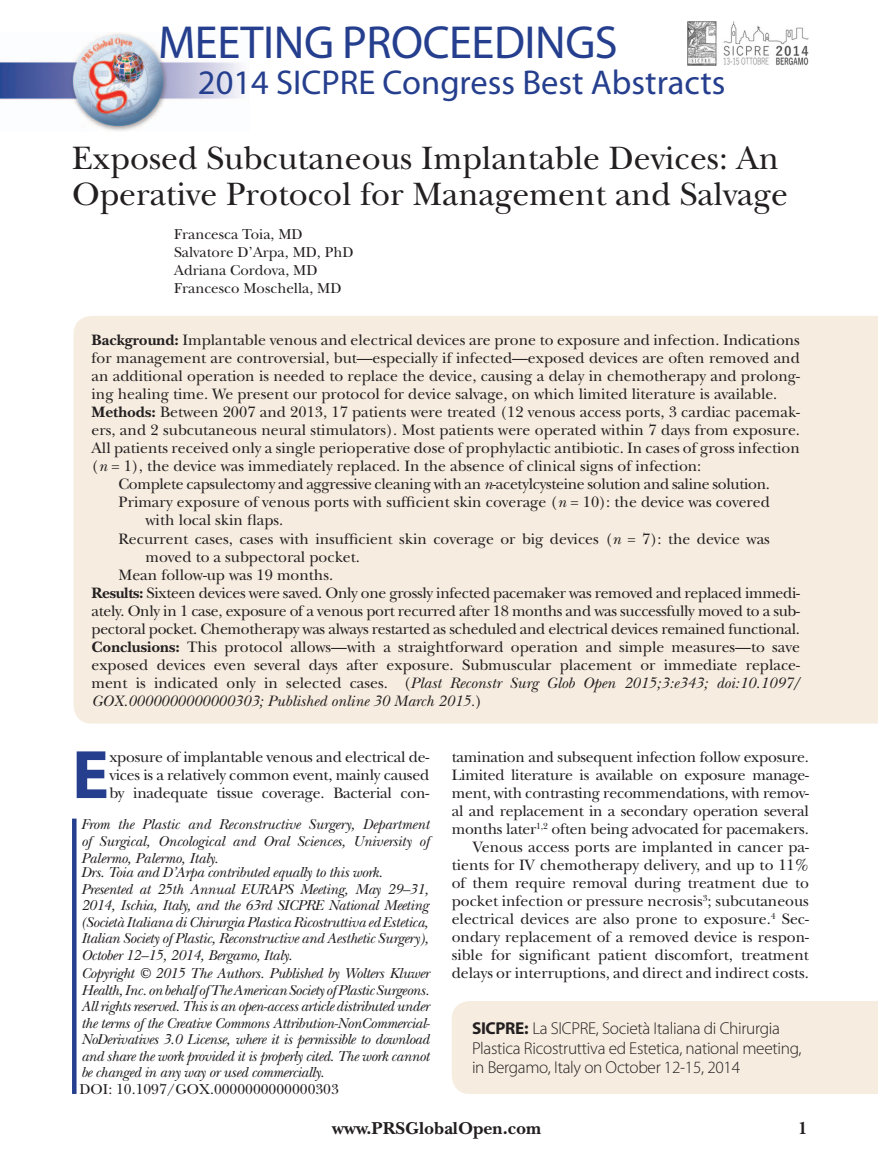
<style>
.page{position:relative;width:878px;height:1175px;background:#fff}
.page>*{position:absolute;margin:0;border:0;box-sizing:border-box;transform-origin:0 0}
.t1{font:700 69.15px "Myriad Pro";color:#253f8e}
.t2{font:46.5px "Myriad Pro";letter-spacing:-.01em;color:#253f8e}
.t3{font:34.5px "Myriad Pro";color:#253f8e}
.t4{font:33.75px/36px "New Baskerville";color:#231f20}
.t5{font:700 18px "New Baskerville";color:#231f20}
.t6{font:300 17.25px/19.5px "Myriad Pro";letter-spacing:-.02em;color:#231f20}
.t7{font:15.75px/18px "New Baskerville";color:#231f20;text-align:justify}
.t8{font:15.75px "New Baskerville";letter-spacing:-.02em;color:#231f20}
.t9{font:italic 15.75px "New Baskerville";color:#231f20}
.t10{font:italic 15px/16.5px "New Baskerville";letter-spacing:-.02em;color:#231f20;text-align:justify}
.t11{font:15px/18px "New Baskerville";color:#231f20}
.s1{font-weight:700}
.s2{font-style:italic}
.s3{font-style:normal}
</style>
<div class="page">
<img style="left:0;top:32px;width:242px;height:99px">
<hr style="left:72px;top:818px;width:4px;height:276px;background:#253f8e">
<div style="left:74px;top:316px;width:804px;height:407px;background:#f6ede0"></div>
<div style="left:452px;top:1001px;width:426px;height:92px;background:#f6ede0"></div>
<img style="left:687px;top:21px;width:121px;height:45px">
<h2 class="t2" style="left:158px;top:14px;width:461px">Meeting Proceedings</h2>
<h3 class="t3" style="left:198px;top:61px;width:529px">2014 SICPRE Congress Best Abstracts</h3>
<h3 class="t4" style="left:72px;top:140px;width:717px">Exposed Subcutaneous Implantable Devices: An<br>Operative Protocol for Management and Salvage</h3>
<p class="t11" style="left:174px;top:225px;width:181px">Francesca Toia, MD<br>Salvatore D’Arpa, MD, PhD<br>Adriana Cordova, MD<br>Francesco Moschella, MD</p>
<p class="t7" style="left:92px;top:331px;width:710px"><span class="s1">Background:</span> Implantable venous and electrical devices are prone to exposure and infection. Indications</p>
<p class="t7" style="left:92px;top:349px;width:709px">for management are controversial, but—especially if infected—exposed devices are often removed and</p>
<p class="t7" style="left:92px;top:367px;width:709px">an additional operation is needed to replace the device, causing a delay in chemotherapy and prolong-</p>
<p class="t7" style="left:92px;top:385px;width:687px">ing healing time. We present our protocol for device salvage, on which limited literature is available.</p>
<p class="t7" style="left:92px;top:403px;width:710px"><span class="s1">Methods:</span> Between 2007 and 2013, 17 patients were treated (12 venous access ports, 3 cardiac pacemak-</p>
<p class="t7" style="left:92px;top:421px;width:710px">ers, and 2 subcutaneous neural stimulators). Most patients were operated within 7 days from exposure.</p>
<p class="t7" style="left:92px;top:439px;width:709px">All patients received only a single perioperative dose of prophylactic antibiotic. In cases of gross infection</p>
<p class="t7" style="left:92px;top:457px;width:611px">(<span class="s2">n</span> = 1), the device was immediately replaced. In the absence of clinical signs of infection:</p>
<p class="t8" style="left:118px;top:475px;width:652px">Complete capsulectomy and aggressive cleaning with an <span class="s2">n</span>-acetylcysteine solution and saline solution.</p>
<p class="t7" style="left:118px;top:493px;width:652px">Primary exposure of venous ports with sufficient skin coverage (<span class="s2">n</span> = 10): the device was covered</p>
<p class="t7" style="left:145px;top:511px;width:139px">with local skin flaps.</p>
<p class="t7" style="left:118px;top:529px;width:653px">Recurrent cases, cases with insufficient skin coverage or big devices (<span class="s2">n</span> = 7): the device was</p>
<p class="t7" style="left:145px;top:547px;width:216px">moved to a subpectoral pocket.</p>
<p class="t7" style="left:118px;top:565px;width:216px">Mean follow-up was 19 months.</p>
<p class="t8" style="left:92px;top:583px;width:709px"><span class="s1">Results:</span> Sixteen devices were saved. Only one grossly infected pacemaker was removed and replaced immedi-</p>
<p class="t8" style="left:92px;top:601px;width:709px">ately. Only in 1 case, exposure of a venous port recurred after 18 months and was successfully moved to a sub-</p>
<p class="t8" style="left:92px;top:619px;width:710px">pectoral pocket. Chemotherapy was always restarted as scheduled and electrical devices remained functional.</p>
<p class="t7" style="left:92px;top:637px;width:710px"><span class="s1">Conclusions:</span> This protocol allows—with a straightforward operation and simple measures—to save</p>
<p class="t7" style="left:92px;top:655px;width:710px">exposed devices even several days after exposure. Submuscular placement or immediate replace-</p>
<p class="t9" style="left:92px;top:673px;width:709px"><span class="s3">ment is indicated only in selected cases. (</span>Plast Reconstr Surg Glob Open 2015;3:e343; doi:10.1097/</p>
<p class="t9" style="left:91px;top:691px;width:392px">GOX.0000000000000303; Published online 30 March 2015.<span class="s3">)</span></p>
<h1 class="t1" style="left:72px;top:729px;width:38px">E</h1>
<p class="t7" style="left:109px;top:748px;width:321px">xposure of implantable venous and electrical de&shy;vices is a relatively common event, mainly caused by inadequate tissue coverage. Bacterial con-</p>
<p class="t7" style="left:451px;top:748px;width:359px;text-align:right">tamination and subsequent infection follow exposure.<br>Limited literature is available on exposure manage&shy;ment, with contrasting recommendations, with remov&shy;al and replacement in a secondary operation several months later<sup>1,2</sup> often being advocated for pacemakers.<br>Venous access ports are implanted in cancer pa&shy;tients for IV chemotherapy delivery, and up to 11% of them require removal during treatment due to pocket infection or pressure necrosis<sup>3</sup>; subcutaneous electrical devices are also prone to exposure.<sup>4</sup> Sec&shy;ondary replacement of a removed device is respon&shy;sible for significant patient discomfort, treatment</p>
<p class="t10" style="left:81px;top:965px;width:349px">Copyright © 2015 The Authors. Published by Wolters Kluwer</p>
<p class="t7" style="left:451px;top:964px;width:359px">delays or interruptions, and direct and indirect costs.</p>
<p class="t10" style="left:81px;top:981px;width:350px">Health, Inc. on behalf of The American Society of Plastic Surgeons.<br>All rights reserved. This is an open-access article distributed under the terms of the Creative Commons Attribution-NonCommercial-NoDerivatives 3.0 License, where it is permissible to download and share the work provided it is properly cited. The work cannot be changed in any way or used commercially.</p>
<p class="t11" style="left:80px;top:1079px;width:261px">DOI: 10.1097/GOX.0000000000000303</p>
<p class="t10" style="left:81px;top:816px;width:350px">From the Plastic and Reconstructive Surgery, Department of Surgical, Oncological and Oral Sciences, University of Palermo, Palermo, Italy.</p>
<p class="t10" style="left:81px;top:864px;width:349px;text-align:left">Drs. Toia and D’Arpa contributed equally to this work.<br>Presented at 25th Annual EURAPS Meeting, May 29–31, 2014, Ischia, Italy, and the 63rd SICPRE National Meeting (Società Italiana di Chirurgia Plastica Ricostruttiva ed Estetica, Italian Society of Plastic, Reconstructive and Aesthetic Surgery), October 12–15, 2014, Bergamo, Italy.</p>
<p class="t6" style="left:472px;top:1018px;width:331px"><span class="s1">SICPRE:</span> La SICPRE, Società Italiana di Chirurgia<br>Plastica Ricostruttiva ed Estetica, national meeting, in Bergamo, Italy on October 12-15, 2014</p>
<p class="t5" style="left:332px;top:1118px;width:210px">www.PRSGlobalOpen.com</p>
<p class="t5" style="left:798px;top:1118px;width:11px">1</p>
</div>
